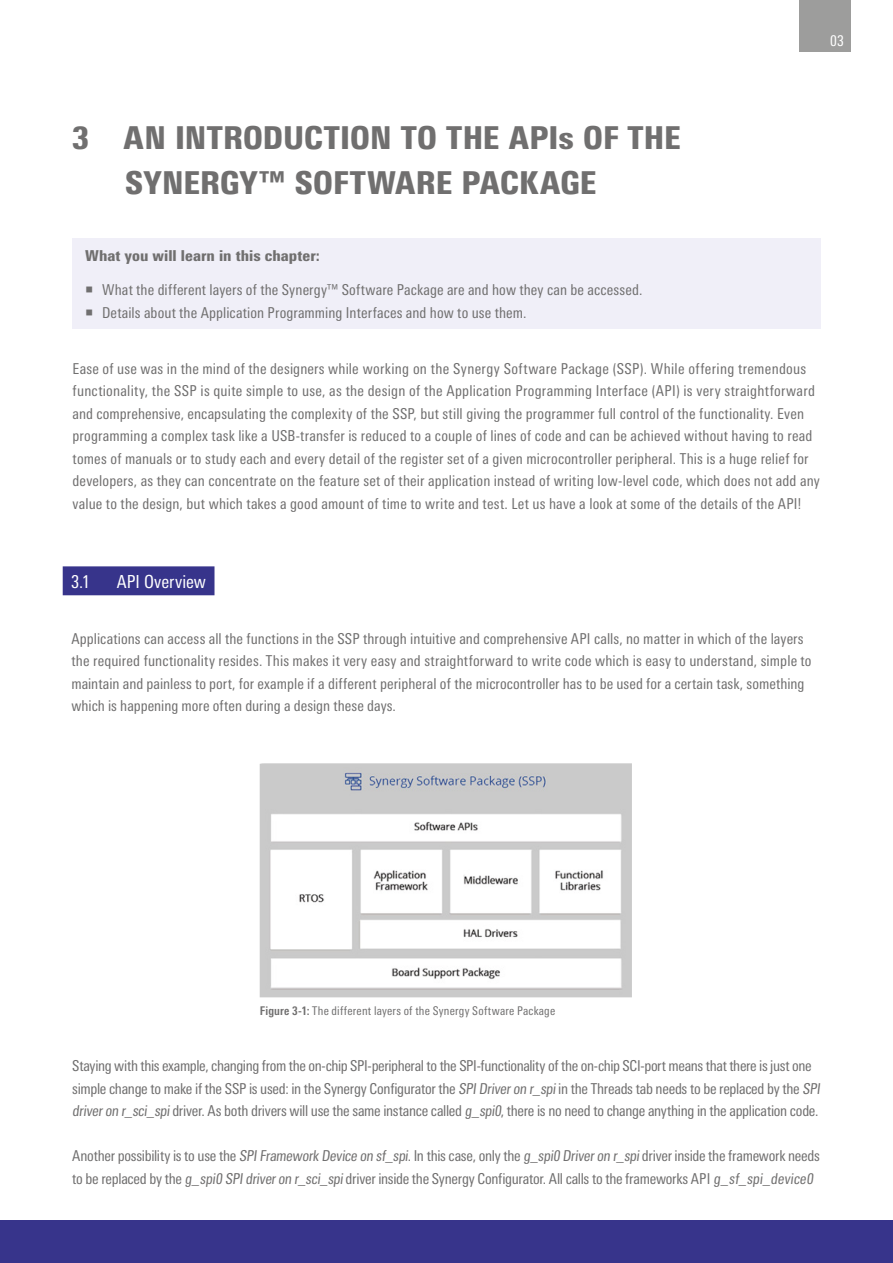
<style>
.page{position:relative;width:893px;height:1263px;background:#fff}
.page>*{position:absolute;margin:0;border:0;box-sizing:border-box;transform-origin:0 0}
.headline_21_25pt{font:900 condensed 31.5px "Linotype Univers";color:#706f6f}
.chapter_12_15pt_incl{font:condensed 18px "Linotype Univers";color:#fff}
.copy_10_15pt{font:condensed 15px/22.5px "Linotype Univers";letter-spacing:.005em;color:#706f6f}
.copy_10_15pt-2{font:condensed 15px/22.5px "Linotype Univers";letter-spacing:-.02em;color:#706f6f}
.copy_10_15pt-3{font:900 condensed 15px "Linotype Univers";letter-spacing:.005em;color:#706f6f}
.t1{font:condensed 15px "Linotype Univers";color:#fff}
.copy_10_15pt-4{font:condensed 12px "Linotype Univers";letter-spacing:.02em;color:#706f6f}
.s1{font-weight:700}
</style>
<div class="page">
<div style="left:63px;top:566px;width:151px;height:29px;background:#37348b"></div>
<div style="left:72px;top:239px;width:749px;height:90px;background:#f0eff8"></div>
<img style="left:260px;top:763px;width:372px;height:234px">
<div style="left:799px;top:0;width:51px;height:51px;background:#9d9d9c"></div>
<div style="left:0;top:1220px;width:893px;height:43px;background:#37348b"></div>
<p class="t1" style="left:830px;top:32px;width:15px">03</p>
<p class="headline_21_25pt" style="left:72px;top:118px;width:610px">3 AN INTRODUCTION TO THE APIs OF THE</p>
<p class="headline_21_25pt" style="left:125px;top:163px;width:473px">SYNERGY™ SOFTWARE PACKAGE</p>
<p class="copy_10_15pt-3" style="left:85px;top:247px;width:236px">What you will learn in this chapter:</p>
<p class="copy_10_15pt" style="left:85px;top:278px;width:559px">○ What the different layers of the Synergy™ Software Package are and how they can be accessed.</p>
<p class="copy_10_15pt" style="left:85px;top:301px;width:443px">○ Details about the Application Programming Interfaces and how to use them.</p>
<p class="copy_10_15pt" style="left:73px;top:357px;width:749px">Ease of use was in the mind of the designers while working on the Synergy Software Package (SSP). While offering tremendous functionality, the SSP is quite simple to use, as the design of the Application Programming Interface (API) is very straightforward and comprehensive, encapsulating the complexity of the SSP, but still giving the programmer full control of the functionality. Even programming a complex task like a USB-transfer is reduced to a couple of lines of code and can be achieved without having to read tomes of manuals or to study each and every detail of the register set of a given microcontroller peripheral. This is a huge relief for developers, as they can concentrate on the feature set of their application instead of writing low-level code, which does not add any value to the design, but which takes a good amount of time to write and test. Let us have a look at some of the details of the API!</p>
<p class="chapter_12_15pt_incl" style="left:71px;top:571px;width:20px">3.1</p>
<p class="chapter_12_15pt_incl" style="left:117px;top:571px;width:91px">API Overview</p>
<p class="copy_10_15pt" style="left:71px;top:627px;width:734px">Applications can access all the functions in the SSP through intuitive and comprehensive API calls, no matter in which of the layers</p>
<p class="copy_10_15pt" style="left:71px;top:650px;width:742px">the required functionality resides. This makes it very easy and straightforward to write code which is easy to understand, simple to maintain and painless to port, for example if a different peripheral of the microcontroller has to be used for a certain task, something which is happening more often during a design these days.</p>
<p class="copy_10_15pt-4" style="left:260px;top:1003px;width:297px"><span class="s1">Figure 3-1:</span> The different layers of the Synergy Software Package</p>
<p class="copy_10_15pt-2" style="left:72px;top:1055px;width:751px">Staying with this example, changing from the on-chip SPI-peripheral to the SPI-functionality of the on-chip SCI-port means that there is just one simple change to make if the SSP is used: in the Synergy Configurator the SPIDriveron r_spiin the Threads tab needs to be replaced by the SPI driveron r_sci_spidriver. As both drivers will use the same instance called g_spi0, there is no need to change anything in the application code.</p>
<p class="copy_10_15pt-2" style="left:72px;top:1145px;width:749px">Another possibility is to use the SPIFramework Device on sf_spi. In this case, only the g_spi0Driveron r_spidriver inside the framework needs to be replaced by the g_spi0 SPIdriveron r_sci_spidriver inside the Synergy Configurator. All calls to the frameworks API g_sf_spi_device0</p>
</div>
